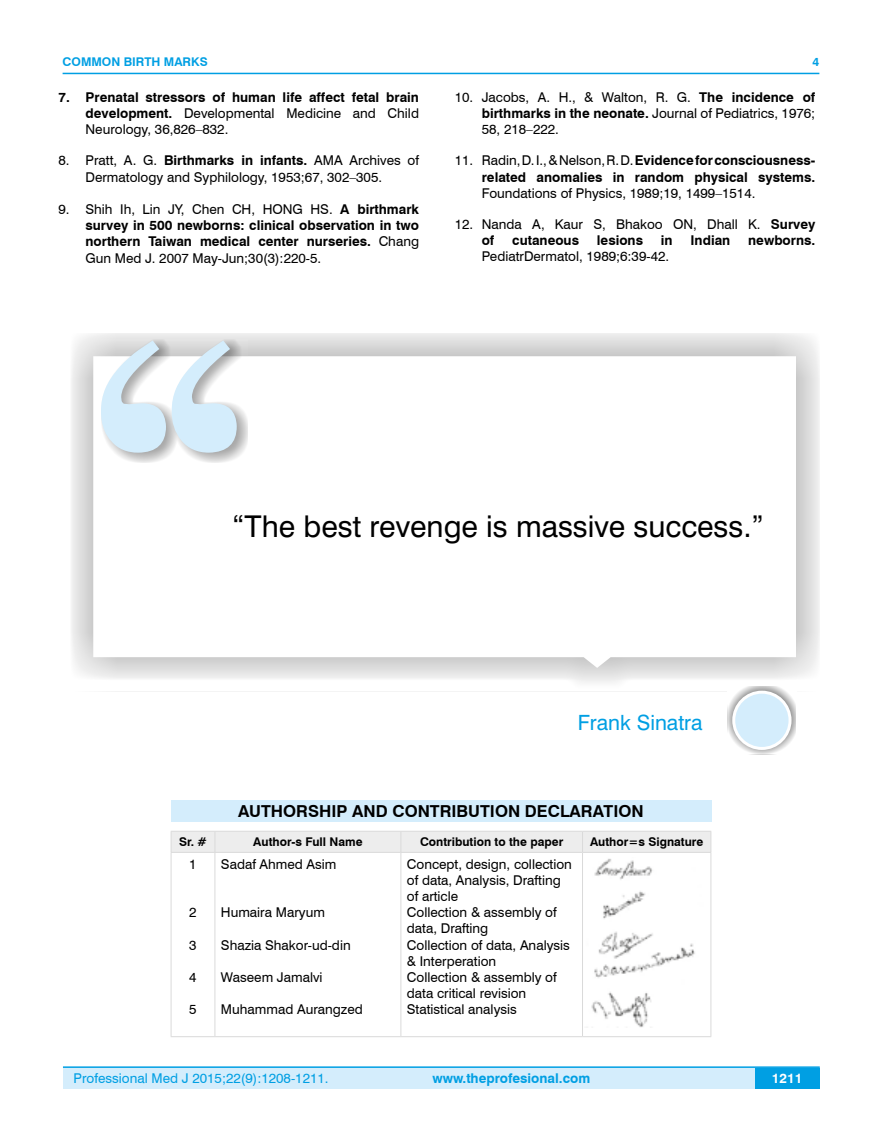
<style>
.page{position:relative;width:882px;height:1145px;background:#fff}
.page>*{position:absolute;margin:0;border:0;box-sizing:border-box;transform-origin:0 0}
.t1{font:30px "Swiss 721 BT";color:#000}
.t2{font:21px "Swiss 721 BT";color:#009fe3}
.t3{font:700 16.5px "Swiss 721 BT";color:#000}
.t4{font:13.5px/16.2px "Swiss 721 BT";color:#000}
.t5{font:700 13.5px/16.2px "Swiss 721 BT";color:#000;text-align:justify}
.t6{font:13.5px "Swiss 721 BT";color:#009fe3}
.t7{font:700 13.5px "Swiss 721 BT";color:#009fe3}
.t8{font:700 13.5px "Swiss 721 BT";color:#fff}
.t9{font:700 12px "Swiss 721 BT";color:#000}
.t10{font:700 12px "Swiss 721 BT";color:#009fe3}
.s1{font-weight:400}
.s2{font-weight:700}
</style>
<div class="page">
<div style="left:63px;top:1067px;width:756px;height:21px;background:#d4edfc"></div>
<hr style="left:63px;top:1066px;width:756px;height:2px;background:#009fe3">
<div style="left:754px;top:1068px;width:65px;height:20px;background:#009fe3"></div>
<hr style="left:63px;top:73px;width:756px;height:1px;background:#009fe3">
<div style="left:171px;top:800px;width:540px;height:21px;background:#d4edfc"></div>
<div style="left:171px;top:831px;width:540px;height:21px;background:#ededed"></div>
<hr style="left:171px;top:852px;width:44px;height:1px;background:#dadada">
<hr style="left:171px;top:852px;width:1px;height:184px;background:#dadada">
<hr style="left:215px;top:852px;width:185px;height:1px;background:#dadada">
<hr style="left:214px;top:852px;width:1px;height:184px;background:#dadada">
<hr style="left:400px;top:852px;width:182px;height:1px;background:#dadada">
<hr style="left:400px;top:852px;width:1px;height:184px;background:#dadada">
<hr style="left:582px;top:852px;width:129px;height:1px;background:#dadada">
<hr style="left:582px;top:852px;width:1px;height:184px;background:#dadada">
<hr style="left:710px;top:852px;width:1px;height:184px;background:#dadada">
<hr style="left:171px;top:1036px;width:44px;height:1px;background:#dadada">
<hr style="left:215px;top:1036px;width:185px;height:1px;background:#dadada">
<hr style="left:400px;top:1036px;width:182px;height:1px;background:#dadada">
<hr style="left:582px;top:1036px;width:129px;height:1px;background:#dadada">
<img style="left:591px;top:858px;width:104px;height:169px">
<div style="left:70px;top:333px;width:749px;height:358px;background:#000;opacity:.35"></div>
<svg style="left:93px;top:356px;width:702px;height:312px"></svg>
<div style="left:100px;top:339px;width:147px;height:123px;background:#000;opacity:.35"></div>
<svg style="left:101px;top:340px;width:136px;height:113px"></svg>
<div style="left:727px;top:686px;width:68px;height:68px;background:#000;opacity:.49"></div>
<div style="left:733px;top:692px;width:56px;height:56px;background:#d4edfc;border-radius:50%"></div>
<div style="left:731px;top:690px;width:60px;height:60px;border:3px solid #fff;border-radius:50%"></div>
<p class="t10" style="left:63px;top:53px;width:146px">COMMON BIRTH MARKS</p>
<p class="t5" style="left:85px;top:89px;width:335px;text-indent:-27px">7. Prenatal stressors of human life affect fetal brain development. <span class="s1">Developmental Medicine and Child Neurology, 36,826–832.</span></p>
<p class="t4" style="left:85px;top:152px;width:335px;text-indent:-27px">8. Pratt, A. G. <span class="s2">Birthmarks in infants.</span> AMA Archives of<br>Dermatology and Syphilology, 1953;67, 302–305.</p>
<p class="t5" style="left:85px;top:201px;width:335px;text-indent:-27px"><span class="s1">9. Shih Ih, Lin JY, Chen CH, HONG HS.</span> A birthmark survey in 500 newborns: clinical observation in two northern Taiwan medical center nurseries. <span class="s1">Chang Gun Med J. 2007 May-Jun;30(3):220-5.</span></p>
<p class="t10" style="left:812px;top:53px;width:8px">4</p>
<p class="t4" style="left:481px;top:89px;width:335px;text-align:justify;text-indent:-27px">10. Jacobs, A. H., &amp; Walton, R. G. <span class="s2">The incidence of birthmarks in the neonate.</span> Journal of Pediatrics, 1976; 58, 218–222.</p>
<p class="t5" style="left:454px;top:152px;width:362px;text-align:right"><span class="s1">11. Radin, D. I., &amp; Nelson, R. D.</span> Evidence for consciousness&shy;related anomalies in random physical systems.</p>
<p class="t4" style="left:481px;top:184px;width:275px">Foundations of Physics, 1989;19, 1499–1514.</p>
<p class="t4" style="left:481px;top:215px;width:335px;text-indent:-27px">12. Nanda A, Kaur S, Bhakoo ON, Dhall K. <span class="s2">Survey of</span></p>
<p class="t5" style="left:512px;top:232px;width:68px">cutaneous</p>
<p class="t5" style="left:596px;top:232px;width:48px">lesions</p>
<p class="t5" style="left:660px;top:232px;width:13px">in</p>
<p class="t5" style="left:690px;top:232px;width:41px">Indian</p>
<p class="t5" style="left:747px;top:232px;width:69px">newborns.</p>
<p class="t4" style="left:481px;top:248px;width:189px">PediatrDermatol, 1989;6:39-42.</p>
<h1 class="t1" style="left:232px;top:505px;width:533px">“The best revenge is massive success.”</h1>
<h2 class="t2" style="left:577px;top:708px;width:126px">Frank Sinatra</h2>
<p class="t3" style="left:238px;top:799px;width:406px">AUTHORSHIP AND CONTRIBUTION DECLARATION</p>
<p class="t9" style="left:179px;top:833px;width:29px">Sr. #</p>
<p class="t9" style="left:253px;top:833px;width:111px">Author-s Full Name</p>
<p class="t9" style="left:420px;top:833px;width:145px">Contribution to the paper</p>
<p class="t9" style="left:589px;top:833px;width:115px">Author=s Signature</p>
<p class="t4" style="left:189px;top:855px;width:9px">1</p>
<p class="t4" style="left:189px;top:903px;width:9px">2</p>
<p class="t4" style="left:189px;top:936px;width:9px">3</p>
<p class="t4" style="left:189px;top:968px;width:9px">4</p>
<p class="t4" style="left:189px;top:1001px;width:9px">5</p>
<p class="t4" style="left:221px;top:855px;width:117px">Sadaf Ahmed Asim</p>
<p class="t4" style="left:221px;top:903px;width:105px">Humaira Maryum</p>
<p class="t4" style="left:221px;top:936px;width:131px">Shazia Shakor-ud-din</p>
<p class="t4" style="left:221px;top:968px;width:103px">Waseem Jamalvi</p>
<p class="t4" style="left:221px;top:1001px;width:143px">Muhammad Aurangzed</p>
<p class="t4" style="left:406px;top:855px;width:166px">Concept, design, collection of data, Analysis, Drafting of article<br>Collection &amp; assembly of data, Drafting<br>Collection of data, Analysis &amp; Interperation<br>Collection &amp; assembly of data critical revision<br>Statistical analysis</p>
<p class="t6" style="left:74px;top:1069px;width:256px">Professional Med J 2015;22(9):1208-1211.</p>
<p class="t7" style="left:432px;top:1069px;width:159px">www.theprofesional.com</p>
<p class="t8" style="left:771px;top:1069px;width:32px">1211</p>
</div>
